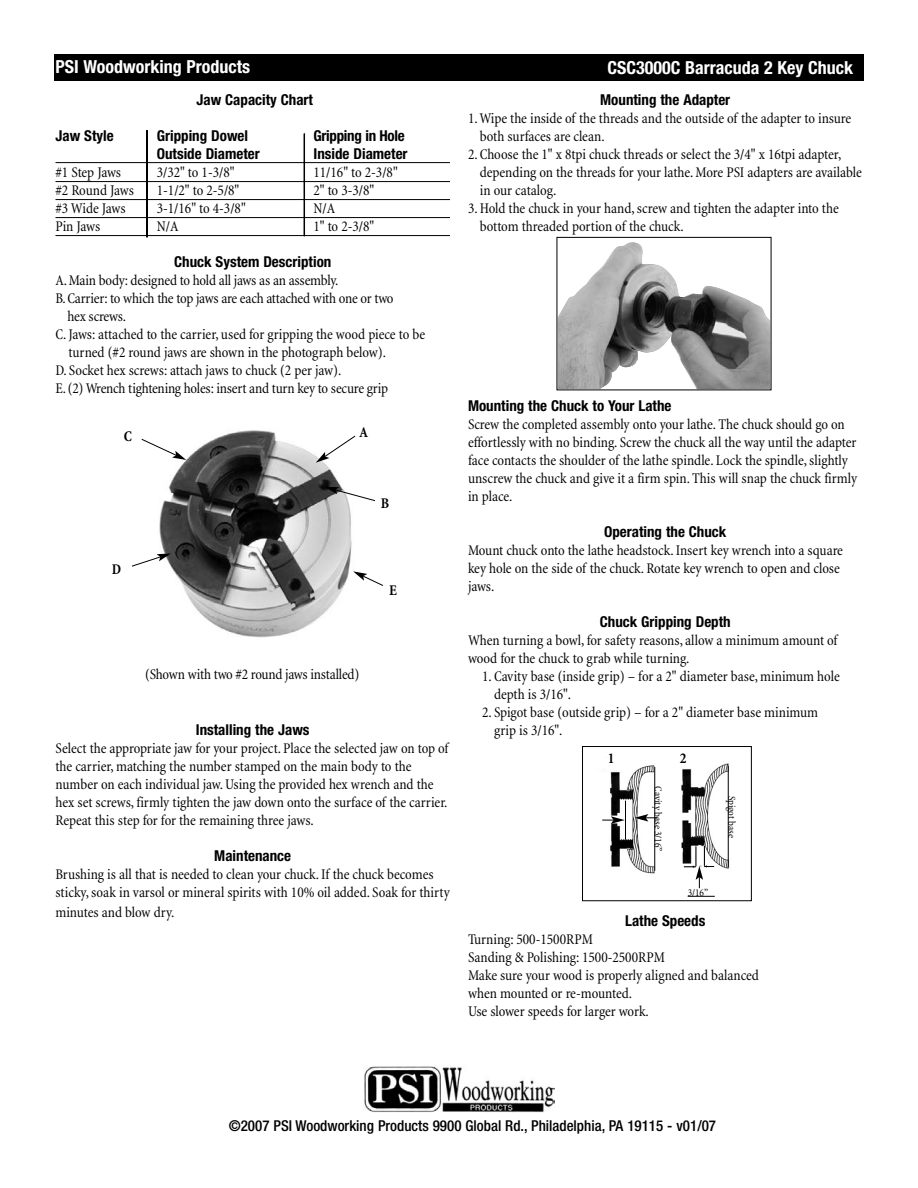
<style>
.page{position:relative;width:918px;height:1188px;background:#fff}
.page>*{position:absolute;margin:0;border:0;box-sizing:border-box;transform-origin:0 0}
.t1{font:700 condensed 18px "Helvetica Neue";color:#fff}
.t2{font:condensed 15px/18px "Minion";letter-spacing:-.005em;color:#000}
.t3{font:700 condensed 15px "Helvetica Neue";color:#000}
.t4{font:500 condensed 15px "Helvetica Neue";color:#000}
.t5{font:700 condensed 15px "Helvetica Neue";letter-spacing:-.02em;color:#000}
.t6{font:700 condensed 15px "Minion";color:#000}
.t7{font:condensed 10.5px "Minion";color:#000}
</style>
<div class="page">
<hr style="left:56px;top:162px;width:394px;height:1px;background:#000">
<hr style="left:56px;top:181px;width:394px;height:1px;background:#000">
<hr style="left:56px;top:199px;width:394px;height:1px;background:#000">
<hr style="left:56px;top:217px;width:394px;height:1px;background:#000">
<hr style="left:56px;top:235px;width:394px;height:1px;background:#000">
<img style="left:610px;top:763px;width:120px;height:111px">
<div style="left:582px;top:746px;width:170px;height:155px;border:1px solid #000"></div>
<div style="left:54px;top:54px;width:810px;height:27px;background:#000"></div>
<img style="left:159px;top:430px;width:193px;height:208px">
<svg style="left:316px;top:435px;width:40px;height:28px"></svg>
<svg style="left:325px;top:487px;width:50px;height:15px"></svg>
<svg style="left:141px;top:438px;width:45px;height:22px"></svg>
<svg style="left:635px;top:814px;width:23px;height:8px"></svg>
<svg style="left:688px;top:896px;width:27px;height:1px"></svg>
<hr style="left:625px;top:801px;width:1px;height:39px;background:#000">
<svg style="left:132px;top:553px;width:39px;height:14px"></svg>
<img style="left:559px;top:242px;width:210px;height:146px">
<hr style="left:728px;top:766px;width:1px;height:101px;background:#000">
<svg style="left:602px;top:816px;width:23px;height:8px"></svg>
<hr style="left:654px;top:767px;width:1px;height:104px;background:#000">
<svg style="left:684px;top:846px;width:30px;height:42px"></svg>
<img style="left:364px;top:1066px;width:190px;height:47px">
<hr style="left:304px;top:134px;width:1px;height:102px;background:#000">
<hr style="left:147px;top:130px;width:1px;height:107px;background:#000">
<hr style="left:146px;top:130px;width:1px;height:107px;background:#000">
<svg style="left:353px;top:571px;width:30px;height:15px"></svg>
<p class="t1" style="left:56px;top:60px;width:196px">PSI Woodworking Products</p>
<p class="t1" style="left:608px;top:61px;width:247px">CSC3000C Barracuda 2 Key Chuck</p>
<p class="t3" style="left:196px;top:94px;width:118px">Jaw Capacity Chart</p>
<p class="t3" style="left:56px;top:130px;width:60px">Jaw Style</p>
<p class="t3" style="left:157px;top:130px;width:93px">Gripping Dowel</p>
<p class="t5" style="left:314px;top:130px;width:93px">Gripping in Hole</p>
<p class="t3" style="left:157px;top:148px;width:105px">Outside Diameter</p>
<p class="t3" style="left:313px;top:148px;width:96px">Inside Diameter</p>
<p class="t2" style="left:56px;top:165px;width:67px">#1 Step Jaws</p>
<p class="t2" style="left:157px;top:165px;width:79px">3/32" to 1-3/8"</p>
<p class="t2" style="left:313px;top:165px;width:86px">11/16" to 2-3/8"</p>
<p class="t2" style="left:56px;top:183px;width:80px">#2 Round Jaws</p>
<p class="t2" style="left:157px;top:183px;width:84px">1-1/2" to 2-5/8"</p>
<p class="t2" style="left:314px;top:183px;width:62px">2" to 3-3/8"</p>
<p class="t2" style="left:56px;top:201px;width:72px">#3 Wide Jaws</p>
<p class="t2" style="left:157px;top:201px;width:91px">3-1/16" to 4-3/8"</p>
<p class="t2" style="left:313px;top:201px;width:23px">N/A</p>
<p class="t2" style="left:56px;top:219px;width:46px">Pin Jaws</p>
<p class="t2" style="left:157px;top:219px;width:23px">N/A</p>
<p class="t2" style="left:313px;top:219px;width:62px">1" to 2-3/8"</p>
<p class="t3" style="left:174px;top:256px;width:159px">Chuck System Description</p>
<p class="t2" style="left:56px;top:273px;width:284px">A. Main body: designed to hold all jaws as an assembly.</p>
<p class="t2" style="left:56px;top:291px;width:340px">B. Carrier: to which the top jaws are each attached with one or two</p>
<p class="t2" style="left:68px;top:309px;width:60px">hex screws.</p>
<p class="t2" style="left:56px;top:327px;width:371px">C. Jaws: attached to the carrier, used for gripping the wood piece to be</p>
<p class="t2" style="left:68px;top:345px;width:319px">turned (#2 round jaws are shown in the photograph below).</p>
<p class="t2" style="left:56px;top:363px;width:287px">D. Socket hex screws: attach jaws to chuck (2 per jaw).</p>
<p class="t2" style="left:56px;top:381px;width:334px">E. (2) Wrench tightening holes: insert and turn key to secure grip</p>
<p class="t6" style="left:124px;top:431px;width:10px">C</p>
<p class="t6" style="left:112px;top:564px;width:11px">D</p>
<p class="t6" style="left:359px;top:426px;width:11px">A</p>
<p class="t6" style="left:381px;top:497px;width:10px">B</p>
<p class="t6" style="left:389px;top:585px;width:9px">E</p>
<p class="t2" style="left:145px;top:667px;width:216px">(Shown with two #2 round jaws installed)</p>
<p class="t3" style="left:196px;top:724px;width:115px">Installing the Jaws</p>
<p class="t2" style="left:56px;top:741px;width:395px">Select the appropriate jaw for your project. Place the selected jaw on top of the carrier, matching the number stamped on the main body to the number on each individual jaw. Using the provided hex wrench and the hex set screws, firmly tighten the jaw down onto the surface of the carrier.<br>Repeat this step for for the remaining three jaws.</p>
<p class="t3" style="left:214px;top:850px;width:78px">Maintenance</p>
<p class="t2" style="left:56px;top:867px;width:396px">Brushing is all that is needed to clean your chuck. If the chuck becomes sticky, soak in varsol or mineral spirits with 10% oil added. Soak for thirty</p>
<p class="t2" style="left:56px;top:905px;width:120px">minutes and blow dry.</p>
<p class="t3" style="left:600px;top:94px;width:132px">Mounting the Adapter</p>
<p class="t2" style="left:480px;top:111px;width:373px;text-indent:-12px">1. Wipe the inside of the threads and the outside of the adapter to insure both surfaces are clean.</p>
<p class="t2" style="left:480px;top:147px;width:384px;text-indent:-12px">2. Choose the 1" x 8tpi chuck threads or select the 3/4" x 16tpi adapter, depending on the threads for your lathe. More PSI adapters are available in our catalog.</p>
<p class="t2" style="left:480px;top:201px;width:360px;text-indent:-12px">3. Hold the chuck in your hand, screw and tighten the adapter into the bottom threaded portion of the chuck.</p>
<p class="t3" style="left:468px;top:400px;width:205px">Mounting the Chuck to Your Lathe</p>
<p class="t2" style="left:468px;top:417px;width:391px">Screw the completed assembly onto your lathe. The chuck should go on effortlessly with no binding. Screw the chuck all the way until the adapter face contacts the shoulder of the lathe spindle. Lock the spindle, slightly unscrew the chuck and give it a firm spin. This will snap the chuck firmly in place.</p>
<p class="t3" style="left:604px;top:526px;width:124px">Operating the Chuck</p>
<p class="t2" style="left:468px;top:543px;width:377px">Mount chuck onto the lathe headstock. Insert key wrench into a square key hole on the side of the chuck. Rotate key wrench to open and close jaws.</p>
<p class="t3" style="left:600px;top:616px;width:132px">Chuck Gripping Depth</p>
<p class="t2" style="left:468px;top:633px;width:371px">When turning a bowl, for safety reasons, allow a minimum amount of wood for the chuck to grab while turning.</p>
<p class="t2" style="left:494px;top:669px;width:347px;text-indent:-12px">1. Cavity base (inside grip) – for a 2" diameter base, minimum hole depth is 3/16".</p>
<p class="t2" style="left:494px;top:705px;width:326px;text-indent:-12px">2. Spigot base (outside grip) – for a 2" diameter base minimum grip is 3/16".</p>
<p class="t6" style="left:608px;top:753px;width:8px">1</p>
<p class="t6" style="left:680px;top:752px;width:8px">2</p>
<p class="t7" style="left:662px;top:786px;width:67px;rotate:90deg">Cavity base 3/16”</p>
<p class="t7" style="left:688px;top:889px;width:22px">3/16”</p>
<p class="t7" style="left:736px;top:796px;width:44px;rotate:90deg">Spigot base</p>
<p class="t3" style="left:625px;top:915px;width:82px">Lathe Speeds</p>
<p class="t2" style="left:468px;top:932px;width:292px">Turning: 500-1500RPM<br>Sanding &amp; Polishing: 1500-2500RPM<br>Make sure your wood is properly aligned and balanced when mounted or re-mounted.<br>Use slower speeds for larger work.</p>
<p class="t4" style="left:229px;top:1120px;width:489px">©2007 PSI Woodworking Products 9900 Global Rd., Philadelphia, PA 19115 - v01/07</p>
</div>
